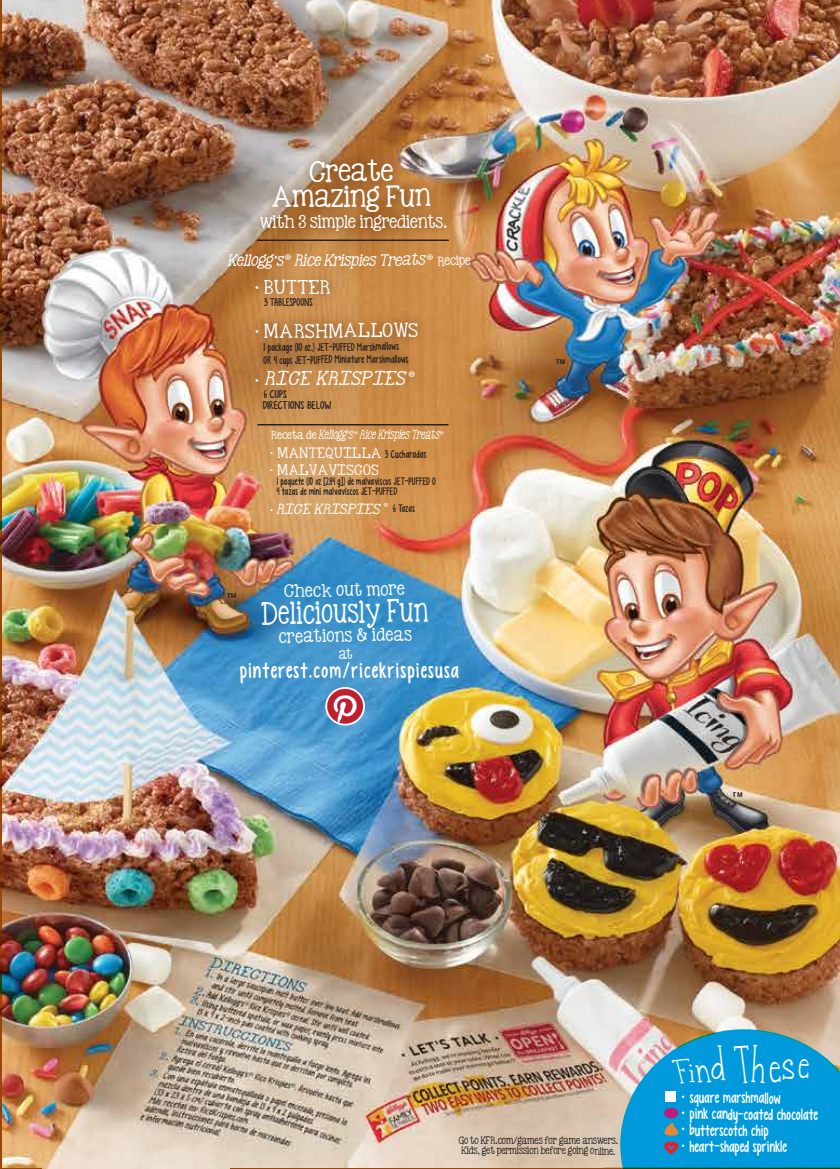
<style>
.page{position:relative;width:840px;height:1169px;background:#fff}
.page>*{position:absolute;margin:0;border:0;box-sizing:border-box;transform-origin:0 0}
.t1{font:50.85px "Janda Snickerdoodle Serif";color:#fff;scale:.71 1}
.t2{font:27.15px "KG Be Still And Know";color:#fff;scale:.86 1}
.t3{font:25.35px/25.3px "KG Be Still And Know";color:#fff;text-align:center}
.t4{font:22.65px "KG Empireof Dirt";letter-spacing:.05em;color:#fff}
.t5{font:16.95px "KG Be Still And Know";letter-spacing:.055em;color:#fff}
.t6{font:italic 16.95px "KG Be Still And Know";color:#fff}
.t7{font:16.95px "Myriad";color:#fff}
.t8{font:16.2px "KG Empireof Dirt";letter-spacing:-.005em;color:#fff;scale:.95 1}
.t9{font:15.45px "KG Be Still And Know";color:#fff}
.t10{font:italic 14.1px "KG Be Still And Know";color:#fff}
.t11{font:12.75px "KG Be Still And Know";letter-spacing:.055em;color:#fff}
.t12{font:italic 12.45px "KG Be Still And Know";color:#fff}
.t13{font:11.25px/12.6px "KG Empireof Dirt";letter-spacing:.02em;color:#231f20}
.t14{font:italic 11.1px "KG Be Still And Know";color:#fff;scale:.79 1}
.t15{font:10.95px/10.2px "KG Empireof Dirt";letter-spacing:.02em;color:#231f20;scale:.89 1}
.t16{font:9px/10.2px "KG Be Still And Know";color:#231f20;scale:.95 1}
.t17{font:700 6.6px "Helvetica";color:#231f20}
.s1{font-family:"Myriad";font-style:normal;font-size:16.95px}
.s2{font-style:normal;font-size:11.25px}
.s3{font-style:normal}
.s4{font-style:normal;font-size:9.9px}
.s5{font-family:"Myriad";font-style:normal;font-size:9.9px}
.s6{font-family:"KG Empireof Dirt";font-size:11.25px;color:#231f20}
.s7{font-style:normal;font-size:12.75px}
.s8{font-family:"KG Be Still And Know"}
</style>
<div class="page">
<img style="left:1px;top:0;width:838px;height:1168px">
<svg style="left:324px;top:686px;width:41px;height:40px"></svg>
<img style="left:239px;top:142px;width:232px;height:300px">
<hr style="left:257px;top:424px;width:191px;height:1px;background:#231f20">
<hr style="left:257px;top:239px;width:191px;height:2px;background:#231f20">
<hr style="left:603px;top:1167px;width:236px;height:1px;background:#994708">
<svg style="left:620px;top:1029px;width:219px;height:139px;background:#239ed2"></svg>
<svg style="left:339px;top:648px;width:13px;height:11px"></svg>
<h3 class="t3" style="left:271px;top:159px;width:160px">Create<br>Amazing Fun</h3>
<h3 class="t9" style="left:260px;top:212px;width:189px">with 3 simple ingredients.</h3>
<p class="t10" style="left:227px;top:251px;width:245px">Kellogg ’s<span class="s1">®</span> Rice Krispies Treats <span class="s1">®</span> <span class="s2">R e c i p e</span></p>
<h3 class="t5" style="left:255px;top:276px;width:77px">• BUTTER</h3>
<h3 class="t5" style="left:255px;top:320px;width:164px">• MARSHMALLOWS</h3>
<p class="t13" style="left:263px;top:341px;width:147px">1 package (10 oz.) JET-PUFFED Marshmallows<br>OR 4 cups JET-PUFFED Miniature Marshmallows</p>
<h3 class="t7" style="left:408px;top:368px;width:9px">®</h3>
<p class="t13" style="left:264px;top:296px;width:50px">3 TABLESPOONS</p>
<h3 class="t6" style="left:255px;top:367px;width:155px"><span class="s3">•</span> RICE KRISPIES</h3>
<p class="t13" style="left:263px;top:388px;width:25px">6 CUPS</p>
<p class="t13" style="left:263px;top:398px;width:70px">DIRECTIONS BELOW</p>
<p class="t14" style="left:271px;top:427px;width:220px"><span class="s4">R e c e t a d e</span> Kellogg’s <span class="s5">®</span> Rice Krispies Treats<span class="s5">®</span></p>
<p class="t11" style="left:270px;top:444px;width:158px">• MANTEQUILLA <span class="s6">3 Cucharadas</span></p>
<p class="t11" style="left:270px;top:461px;width:110px">• MALVAVISCOS</p>
<p class="t15" style="left:276px;top:476px;width:180px">1 paquete (10 oz [284 g]) de malvaviscos JET-PUFFED O<br>4 tazas de mini malvaviscos JET-PUFFED</p>
<p class="t15" style="left:393px;top:503px;width:26px">6 Tazas</p>
<p class="t12" style="left:270px;top:501px;width:120px"><span class="s7">•</span> RICE KRISPIES <sup>®</sup></p>
<h3 class="t9" style="left:284px;top:581px;width:122px;rotate:-1deg">Check out more</h3>
<h2 class="t2" style="left:261px;top:596px;width:195px;rotate:-1deg">Deliciously Fun</h2>
<h3 class="t9" style="left:278px;top:626px;width:135px;rotate:-1deg">creations &amp; ideas</h3>
<h3 class="t4" style="left:239px;top:657px;width:221px">pinterest.com/ricekrispiesusa</h3>
<p class="t17" style="left:226px;top:590px;width:11px">TM</p>
<p class="t17" style="left:555px;top:356px;width:11px">TM</p>
<p class="t17" style="left:732px;top:789px;width:11px">TM</p>
<p class="t16" style="left:458px;top:1135px;width:169px">Go to KFR.com/games for game answers.<br>Kids, get permission before going online.</p>
<h1 class="t1" style="left:769px;top:1036px;width:23px">e</h1>
<h3 class="t8" style="left:681px;top:1088px;width:106px"><span class="s8">•</span> square marshmallow</h3>
<h3 class="t8" style="left:681px;top:1104px;width:145px"><span class="s8">•</span> pink candy-coated chocolate</h3>
<h3 class="t8" style="left:681px;top:1120px;width:93px"><span class="s8">•</span> butterscotch chip</h3>
<h3 class="t8" style="left:681px;top:1137px;width:112px"><span class="s8">•</span> heart-shaped sprinkle</h3>
</div>
